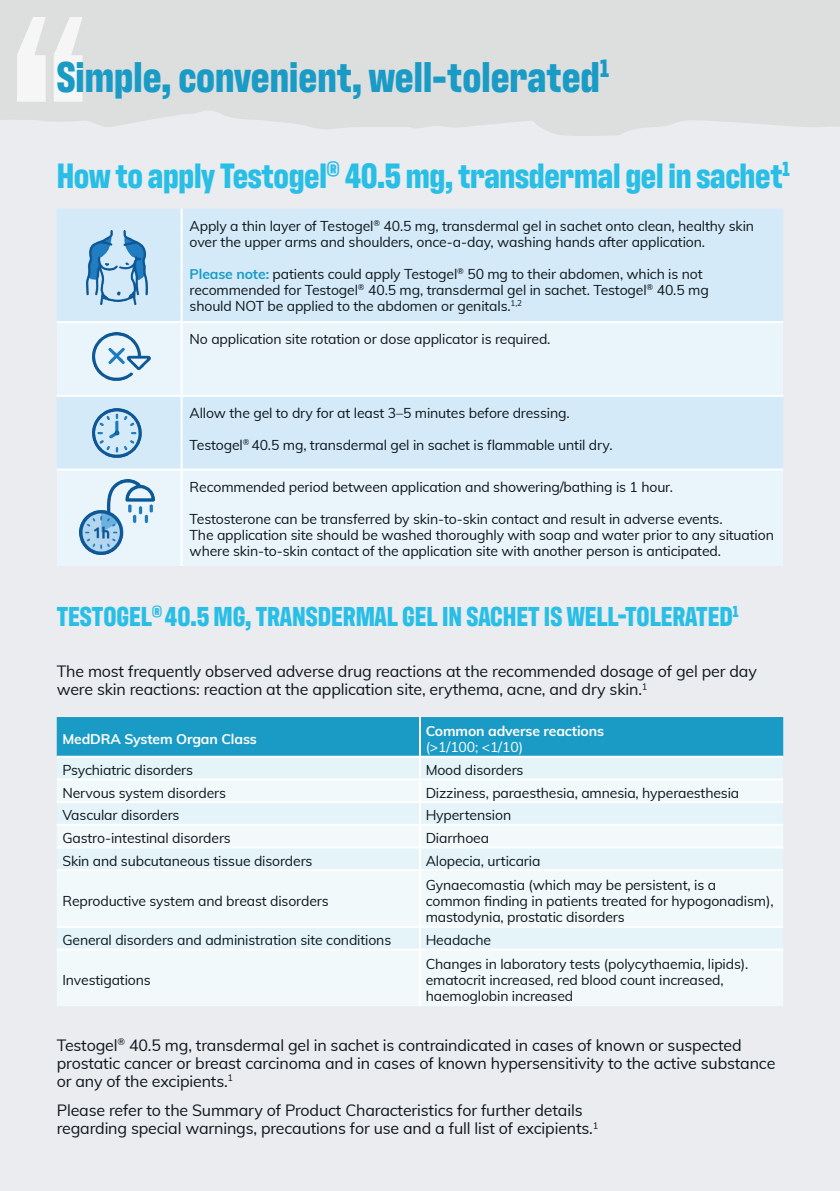
<style>
.page{position:relative;width:840px;height:1191px;background:#fff}
.page>*{position:absolute;margin:0;border:0;box-sizing:border-box;transform-origin:0 0}
.t1{font:700 44px "Antarctican Headline";color:#1a9bc5}
.t2{font:700 36px "Antarctican Headline";letter-spacing:-.01em;color:#28bee6}
.t3{font:700 28px "Antarctican Headline";color:#28bee6}
.t4{font:16px/18px "Muli";letter-spacing:-.01em;color:#0e161c}
.t5{font:14px/16px "Muli";letter-spacing:-.01em;color:#0e161c}
.t6{font:700 14px/16px "Muli";letter-spacing:-.01em;color:#fff}
.s1{font-weight:700;color:#1a9bc5}
.s2{font-weight:400}
</style>
<div class="page">
<div style="left:0;top:0;width:839px;height:1191px;background:#eaecef"></div>
<svg style="left:0;top:0;width:839px;height:136px;background:#dedfdf"></svg>
<svg style="left:17px;top:17px;width:29px;height:85px"></svg>
<svg style="left:54px;top:17px;width:28px;height:85px"></svg>
<div style="left:57px;top:209px;width:725px;height:112px;background:#d5eaf8"></div>
<svg style="left:57px;top:323px;width:725px;height:243px;fill:#e9f4fb"></svg>
<hr style="left:180px;top:209px;width:2px;height:112px;background:#fff">
<hr style="left:57px;top:321px;width:124px;height:2px;background:#fff">
<hr style="left:181px;top:321px;width:601px;height:2px;background:#fff">
<hr style="left:180px;top:323px;width:2px;height:72px;background:#fff">
<hr style="left:57px;top:395px;width:124px;height:2px;background:#fff">
<hr style="left:181px;top:395px;width:601px;height:2px;background:#fff">
<hr style="left:180px;top:397px;width:2px;height:71px;background:#fff">
<hr style="left:57px;top:468px;width:124px;height:2px;background:#fff">
<hr style="left:181px;top:468px;width:601px;height:2px;background:#fff">
<hr style="left:180px;top:470px;width:2px;height:96px;background:#fff">
<div style="left:57px;top:717px;width:725px;height:38px;background:#1a9bc5"></div>
<svg style="left:57px;top:757px;width:725px;height:1px"></svg>
<svg style="left:57px;top:780px;width:725px;height:226px;fill:#f1f9fb"></svg>
<hr style="left:419px;top:717px;width:2px;height:38px;background:#fff">
<hr style="left:57px;top:755px;width:363px;height:2px;background:#fff">
<hr style="left:420px;top:755px;width:362px;height:2px;background:#fff">
<hr style="left:419px;top:757px;width:2px;height:21px;background:#fff">
<hr style="left:57px;top:778px;width:363px;height:2px;background:#fff">
<hr style="left:420px;top:778px;width:362px;height:2px;background:#fff">
<hr style="left:419px;top:780px;width:2px;height:21px;background:#fff">
<hr style="left:57px;top:801px;width:363px;height:2px;background:#fff">
<hr style="left:420px;top:801px;width:362px;height:2px;background:#fff">
<hr style="left:419px;top:803px;width:2px;height:20px;background:#fff">
<hr style="left:57px;top:823px;width:363px;height:2px;background:#fff">
<hr style="left:420px;top:823px;width:362px;height:2px;background:#fff">
<hr style="left:419px;top:825px;width:2px;height:21px;background:#fff">
<hr style="left:57px;top:846px;width:363px;height:2px;background:#fff">
<hr style="left:420px;top:846px;width:362px;height:2px;background:#fff">
<hr style="left:419px;top:848px;width:2px;height:21px;background:#fff">
<hr style="left:57px;top:869px;width:363px;height:2px;background:#fff">
<hr style="left:420px;top:869px;width:362px;height:2px;background:#fff">
<hr style="left:419px;top:871px;width:2px;height:55px;background:#fff">
<hr style="left:57px;top:926px;width:363px;height:2px;background:#fff">
<hr style="left:420px;top:926px;width:362px;height:2px;background:#fff">
<hr style="left:419px;top:928px;width:2px;height:20px;background:#fff">
<hr style="left:57px;top:948px;width:363px;height:2px;background:#fff">
<hr style="left:420px;top:948px;width:362px;height:2px;background:#fff">
<hr style="left:419px;top:950px;width:2px;height:56px;background:#fff">
<img style="left:86px;top:230px;width:61px;height:74px">
<img style="left:93px;top:332px;width:57px;height:49px">
<img style="left:93px;top:409px;width:48px;height:48px">
<img style="left:79px;top:480px;width:76px;height:74px">
<p class="t1" style="left:57px;top:45px;width:553px">Simple, convenient, well-tolerated<sup>1</sup></p>
<p class="t2" style="left:57px;top:149px;width:734px">How to apply Testogel<sup>®</sup> 40.5 mg, transdermal gel in sachet<sup>1</sup></p>
<p class="t5" style="left:189px;top:217px;width:565px">Apply a thin layer of Testogel<sup>®</sup> 40.5 mg, transdermal gel in sachet onto clean, healthy skin over the upper arms and shoulders, once-a-day, washing hands after application.</p>
<p class="t5" style="left:189px;top:265px;width:520px"><span class="s1">Please note:</span> patients could apply Testogel<sup>®</sup> 50 mg to their abdomen, which is not recommended for Testogel<sup>®</sup> 40.5 mg, transdermal gel in sachet. Testogel<sup>®</sup> 40.5 mg should NOT be applied to the abdomen or genitals.<sup>1,2</sup></p>
<p class="t5" style="left:189px;top:330px;width:362px">No application site rotation or dose applicator is required.</p>
<p class="t5" style="left:189px;top:404px;width:381px">Allow the gel to dry for at least 3–5 minutes before dressing.</p>
<p class="t5" style="left:189px;top:436px;width:424px">Testogel<sup>®</sup> 40.5 mg, transdermal gel in sachet is flammable until dry.</p>
<p class="t5" style="left:189px;top:478px;width:484px">Recommended period between application and showering/bathing is 1 hour.</p>
<p class="t5" style="left:189px;top:510px;width:585px">Testosterone can be transferred by skin-to-skin contact and result in adverse events.<br>The application site should be washed thoroughly with soap and water prior to any situation where skin-to-skin contact of the application site with another person is anticipated.</p>
<p class="t3" style="left:57px;top:596px;width:682px">TESTOGEL<sup>®</sup> 40.5 MG, TRANSDERMAL GEL IN SACHET IS WELL-TOLERATED<sup>1</sup></p>
<p class="t4" style="left:57px;top:661px;width:701px">The most frequently observed adverse drug reactions at the recommended dosage of gel per day were skin reactions: reaction at the application site, erythema, acne, and dry skin.<sup>1</sup></p>
<p class="t6" style="left:62px;top:730px;width:196px">MedDRA System Organ Class</p>
<p class="t6" style="left:425px;top:722px;width:180px">Common adverse reactions <span class="s2">(&gt;1/100; &lt;1/10)</span></p>
<p class="t5" style="left:62px;top:761px;width:132px">Psychiatric disorders</p>
<p class="t5" style="left:425px;top:761px;width:99px">Mood disorders</p>
<p class="t5" style="left:62px;top:784px;width:165px">Nervous system disorders</p>
<p class="t5" style="left:425px;top:784px;width:315px">Dizziness, paraesthesia, amnesia, hyperaesthesia</p>
<p class="t5" style="left:62px;top:806px;width:118px">Vascular disorders</p>
<p class="t5" style="left:425px;top:806px;width:87px">Hypertension</p>
<p class="t5" style="left:62px;top:829px;width:170px">Gastro-intestinal disorders</p>
<p class="t5" style="left:425px;top:829px;width:65px">Diarrhoea</p>
<p class="t5" style="left:62px;top:852px;width:251px">Skin and subcutaneous tissue disorders</p>
<p class="t5" style="left:425px;top:852px;width:116px">Alopecia, urticaria</p>
<p class="t5" style="left:62px;top:892px;width:267px">Reproductive system and breast disorders</p>
<p class="t5" style="left:425px;top:876px;width:349px">Gynaecomastia (which may be persistent, is a common finding in patients treated for hypogonadism), mastodynia, prostatic disorders</p>
<p class="t5" style="left:62px;top:931px;width:330px">General disorders and administration site conditions</p>
<p class="t5" style="left:425px;top:931px;width:67px">Headache</p>
<p class="t5" style="left:62px;top:971px;width:90px">Investigations</p>
<p class="t5" style="left:425px;top:955px;width:324px">Changes in laboratory tests (polycythaemia, lipids). ematocrit increased, red blood count increased, haemoglobin increased</p>
<p class="t4" style="left:57px;top:1035px;width:719px">Testogel<sup>®</sup> 40.5 mg, transdermal gel in sachet is contraindicated in cases of known or suspected prostatic cancer or breast carcinoma and in cases of known hypersensitivity to the active substance or any of the excipients.<sup>1</sup></p>
<p class="t4" style="left:57px;top:1100px;width:543px">Please refer to the Summary of Product Characteristics for further details regarding special warnings, precautions for use and a full list of excipients.<sup>1</sup></p>
</div>
